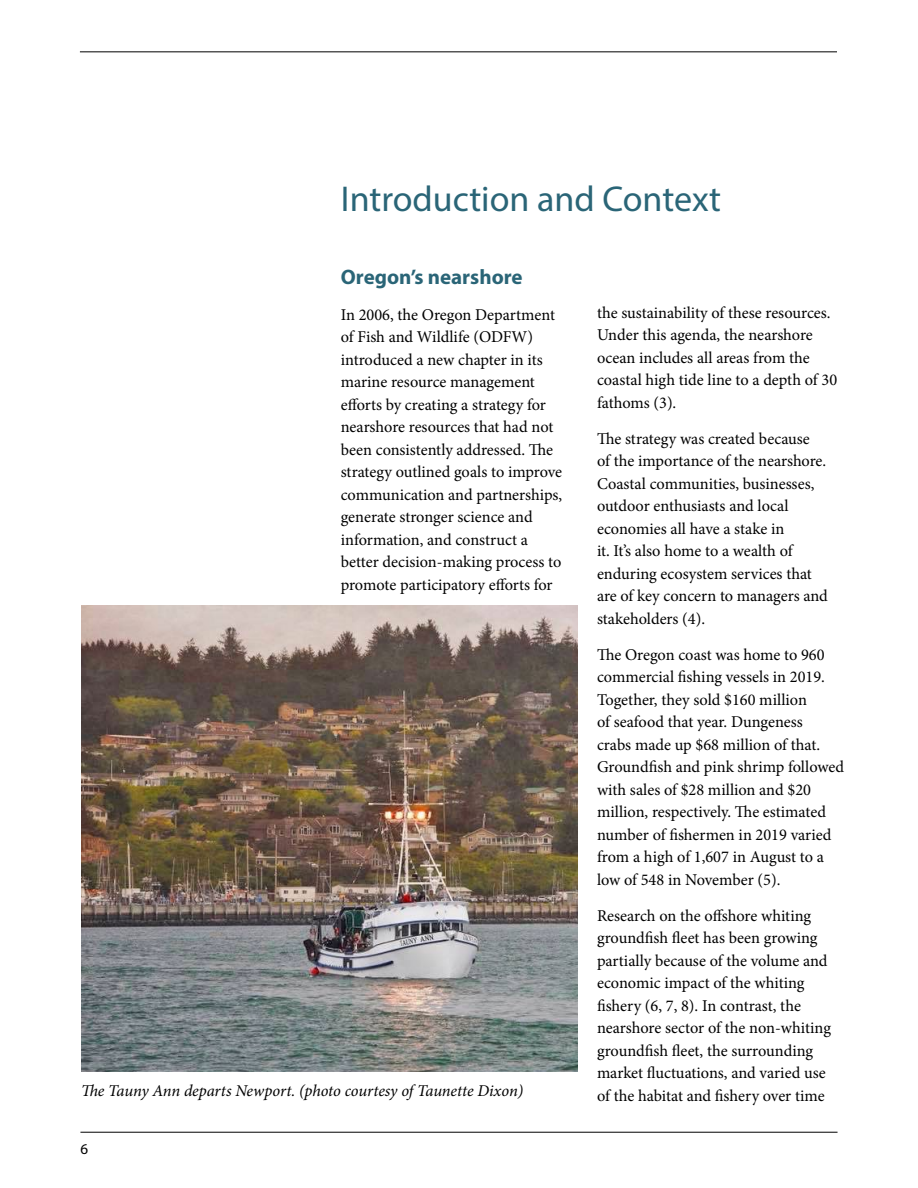
<style>
.page{position:relative;width:918px;height:1188px;background:#fff}
.page>*{position:absolute;margin:0;border:0;box-sizing:border-box;transform-origin:0 0}
.t1{font:36px "Myriad Pro";color:#2a6577}
.t2{font:700 21px "Myriad Pro";color:#2a6577}
.t3{font:16.5px/22.5px "Minion Pro";color:#000}
.t4{font:italic 16.5px "Minion Pro";letter-spacing:-.01em;color:#000}
.t5{font:15px "Myriad Pro";color:#000}
</style>
<div class="page">
<hr style="left:80px;top:51px;width:757px;height:1px;background:#000">
<hr style="left:80px;top:1132px;width:758px;height:1px;background:#000">
<img style="left:81px;top:605px;width:496px;height:467px">
<p class="t1" style="left:341px;top:176px;width:382px">Introduction and Context</p>
<p class="t2" style="left:341px;top:263px;width:183px">Oregon’s nearshore</p>
<p class="t3" style="left:341px;top:303px;width:223px">In 2006, the Oregon Department of Fish and Wildlife (ODFW) introduced a new chapter in its marine resource management efforts by creating a strategy for nearshore resources that had not been consistently addressed. The strategy outlined goals to improve communication and partnerships, generate stronger science and information, and construct a better decision-making process to promote participatory efforts for</p>
<p class="t3" style="left:597px;top:302px;width:242px">the sustainability of these resources.<br>Under this agenda, the nearshore ocean includes all areas from the coastal high tide line to a depth of 30 fathoms (3).</p>
<p class="t3" style="left:597px;top:428px;width:232px">The strategy was created because<br>of the importance of the nearshore.<br>Coastal communities, businesses, outdoor enthusiasts and local economies all have a stake in<br>it. It’s also home to a wealth of enduring ecosystem services that are of key concern to managers and stakeholders (4).</p>
<p class="t3" style="left:597px;top:644px;width:249px">The Oregon coast was home to 960 commercial fishing vessels in 2019.<br>Together, they sold $160 million<br>of seafood that year. Dungeness<br>crabs made up $68 million of that.<br>Groundfish and pink shrimp followed with sales of $28 million and $20 million, respectively. The estimated number of fishermen in 2019 varied from a high of 1,607 in August to a low of 548 in November (5).</p>
<p class="t3" style="left:597px;top:905px;width:235px">Research on the offshore whiting groundfish fleet has been growing partially because of the volume and economic impact of the whiting fishery (6, 7, 8). In contrast, the nearshore sector of the non-whiting groundfish fleet, the surrounding market fluctuations, and varied use</p>
<p class="t4" style="left:81px;top:1080px;width:444px">The Tauny Ann departs Newport. (photo courtesy of Taunette Dixon)</p>
<p class="t3" style="left:597px;top:1085px;width:229px">of the habitat and fishery over time</p>
<p class="t5" style="left:80px;top:1140px;width:9px">6</p>
</div>
